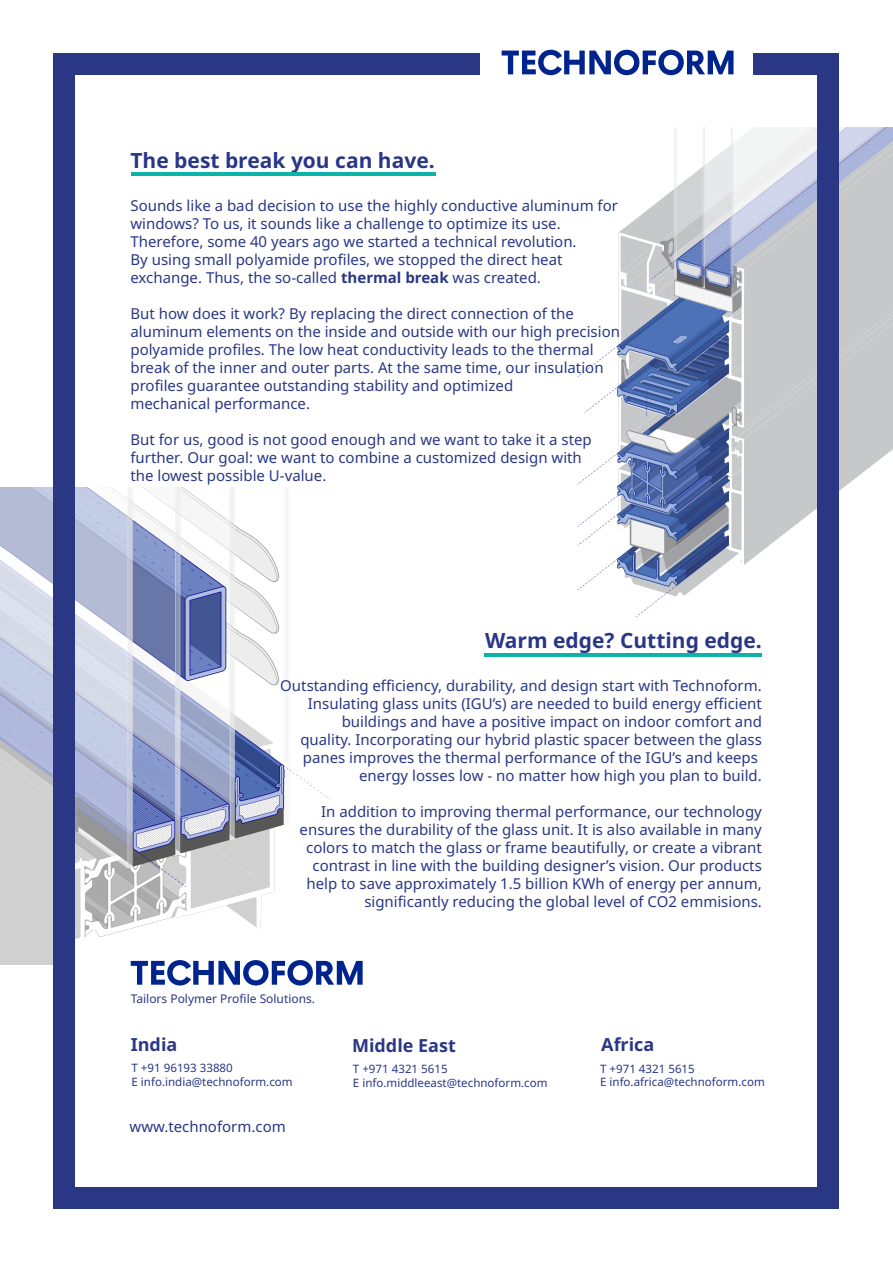
<style>
.page{position:relative;width:893px;height:1263px;background:#fff}
.page>*{position:absolute;margin:0;border:0;box-sizing:border-box;transform-origin:0 0}
.t1{font:700 21px "Noto Sans";color:#293785}
.t2{font:700 18px "Noto Sans";color:#293785}
.t3{font:15px/18px "Noto Sans";color:#293785}
.t4{font:12px "Noto Sans";color:#293785}
.t5{font:11.55px/13.8px "Noto Sans";color:#293785}
.s1{font-weight:700}
</style>
<div class="page">
<img style="left:577px;top:127px;width:316px;height:492px">
<img style="left:0;top:488px;width:332px;height:476px">
<hr style="left:131px;top:172px;width:304px;height:3px;background:#0cb3a9">
<hr style="left:485px;top:654px;width:277px;height:3px;background:#0cb3a9">
<div style="left:53px;top:53px;width:427px;height:21px;background:#293785"></div>
<div style="left:53px;top:54px;width:21px;height:1151px;background:#293785"></div>
<div style="left:53px;top:1187px;width:786px;height:22px;background:#293785"></div>
<div style="left:818px;top:53px;width:21px;height:1151px;background:#293785"></div>
<div style="left:754px;top:53px;width:85px;height:21px;background:#293785"></div>
<svg style="left:502px;top:50px;width:231px;height:25px"></svg>
<svg style="left:131px;top:960px;width:232px;height:25px"></svg>
<svg style="left:85px;top:726px;width:86px;height:61px;background:#aab4d6"></svg>
<h1 class="t1" style="left:130px;top:146px;width:306px">The best break you can have.</h1>
<p class="t3" style="left:130px;top:197px;width:489px">Sounds like a bad decision to use the highly conductive aluminum for windows? To us, it sounds like a challenge to optimize its use.<br>Therefore, some 40 years ago we started a technical revolution.<br>By using small polyamide profiles, we stopped the direct heat exchange. Thus, the so-called <span class="s1">thermal break</span> was created.</p>
<p class="t3" style="left:130px;top:305px;width:491px">But how does it work? By replacing the direct connection of the aluminum elements on the inside and outside with our high precision polyamide profiles. The low heat conductivity leads to the thermal break of the inner and outer parts. At the same time, our insulation profiles guarantee outstanding stability and optimized<br>mechanical performance.</p>
<p class="t3" style="left:130px;top:431px;width:463px">But for us, good is not good enough and we want to take it a step further. Our goal: we want to combine a customized design with the lowest possible U-value.</p>
<h1 class="t1" style="left:485px;top:625px;width:278px">Warm edge? Cutting edge.</h1>
<p class="t3" style="left:280px;top:677px;width:483px;text-align:right">Outstanding efficiency, durability, and design start with Technoform.<br>Insulating glass units (IGU’s) are needed to build energy efficient buildings and have a positive impact on indoor comfort and<br>quality. Incorporating our hybrid plastic spacer between the glass panes improves the thermal performance of the IGU’s and keeps energy losses low - no matter how high you plan to build.</p>
<p class="t3" style="left:300px;top:803px;width:464px;text-align:right">In addition to improving thermal performance, our technology ensures the durability of the glass unit. It is also available in many colors to match the glass or frame beautifully, or create a vibrant contrast in line with the building designer’s vision. Our products help to save approximately 1.5 billion KWh of energy per annum, significantly reducing the global level of CO2 emmisions.</p>
<p class="t4" style="left:131px;top:990px;width:186px">Tailors Polymer Profile Solutions.</p>
<p class="t2" style="left:131px;top:1032px;width:48px">India</p>
<p class="t5" style="left:132px;top:1061px;width:163px">T +91 96193 33880<br>E info.india@technoform.com</p>
<p class="t3" style="left:130px;top:1118px;width:158px">www.technoform.com</p>
<p class="t2" style="left:352px;top:1033px;width:105px">Middle East</p>
<p class="t5" style="left:353px;top:1062px;width:196px">T +971 4321 5615<br>E info.middleeast@technoform.com</p>
<p class="t2" style="left:601px;top:1032px;width:55px">Africa</p>
<p class="t5" style="left:600px;top:1062px;width:166px">T +971 4321 5615<br>E info.africa@technoform.com</p>
</div>
